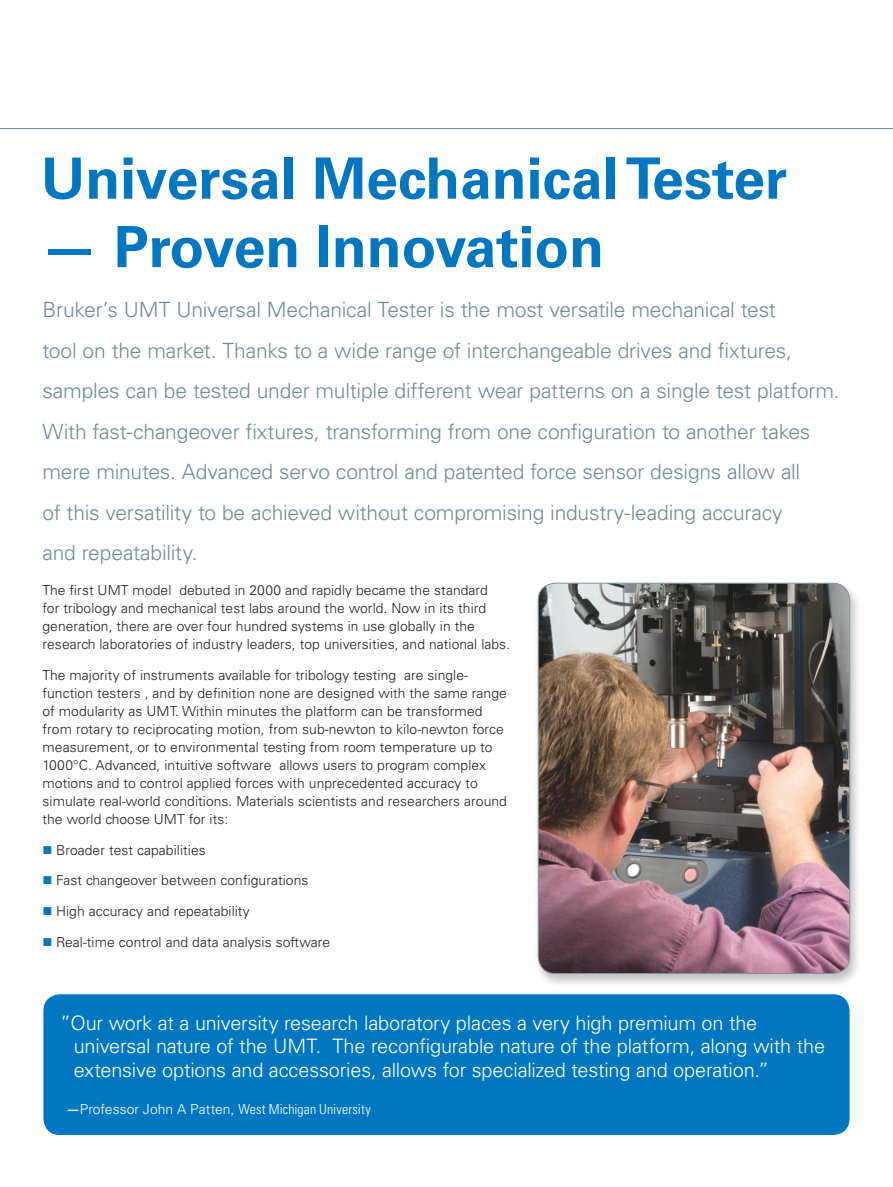
<style>
.page{position:relative;width:893px;height:1187px;background:#fff}
.page>*{position:absolute;margin:0;border:0;box-sizing:border-box;transform-origin:0 0}
.t1{font:700 57px "Univers LT Std";color:#0077c0}
.t2{font:300 21px/40.5px "Univers LT Std";letter-spacing:-.01em;color:#738a95}
.t3{font:300 19.8px/24px "Univers LT Std";letter-spacing:-.01em;color:#fff}
.t4{font:300 13.8px/18px "Univers LT Std";letter-spacing:.005em;color:#231f20}
.t5{font:300 condensed 13.8px "Univers LT Std";letter-spacing:.01em;color:#fff}
.s1{font-weight:700;font-stretch:normal}
.s2{font-stretch:normal}
</style>
<div class="page">
<hr style="left:0;top:128px;width:893px;height:1px;background:#738a95">
<div style="left:533px;top:581px;width:329px;height:407px;background:#231f20;opacity:.3"></div>
<img style="left:538px;top:583px;width:312px;height:390px">
<div style="left:538px;top:583px;width:312px;height:390px;border:1px solid #738a95;border-radius:17px"></div>
<div style="left:43px;top:993px;width:807px;height:142px;background:#0077c0;border-radius:17px"></div>
<div style="left:43px;top:993px;width:807px;height:142px;border:1px solid #fff;border-radius:17px"></div>
<h1 class="t1" style="left:41px;top:145px;width:748px">Universal Mechanical Tester</h1>
<h1 class="t1" style="left:41px;top:214px;width:564px">— Proven Innovation</h1>
<p class="t2" style="left:43px;top:289px;width:799px">Bruker’s UMT Universal Mechanical Tester is the most versatile mechanical test<br>tool on the market. Thanks to a wide range of interchangeable drives and fixtures, samples can be tested under multiple different wear patterns on a single test platform.<br>With fast-changeover fixtures, transforming from one configuration to another takes mere minutes. Advanced servo control and patented force sensor designs allow all<br>of this versatility to be achieved without compromising industry-leading accuracy<br>and repeatability.</p>
<p class="t4" style="left:43px;top:581px;width:469px">The first UMT model debuted in 2000 and rapidly became the standard<br>for tribology and mechanical test labs around the world. Now in its third generation, there are over four hundred systems in use globally in the research laboratories of industry leaders, top universities, and national labs.</p>
<p class="t4" style="left:43px;top:666px;width:466px">The majority of instruments available for tribology testing are single&shy;function testers , and by definition none are designed with the same range of modularity as UMT. Within minutes the platform can be transformed from rotary to reciprocating motion, from sub-newton to kilo-newton force measurement, or to environmental testing from room temperature up to 1000°C. Advanced, intuitive software allows users to program complex motions and to control applied forces with unprecedented accuracy to simulate real-world conditions. Materials scientists and researchers around the world choose UMT for its:</p>
<p class="t4" style="left:56px;top:840px;width:151px">Broader test capabilities</p>
<p class="t4" style="left:56px;top:871px;width:254px">Fast changeover between configurations</p>
<p class="t4" style="left:56px;top:902px;width:195px">High accuracy and repeatability</p>
<p class="t4" style="left:56px;top:933px;width:276px">Real-time control and data analysis software</p>
<p class="t3" style="left:74px;top:1010px;width:753px;text-indent:-13px">”Our work at a university research laboratory places a very high premium on the universal nature of the UMT. The reconfigurable nature of the platform, along with the extensive options and accessories, allows for specialized testing and operation.”</p>
<p class="t5" style="left:66px;top:1100px;width:306px"><span class="s1">—</span><span class="s2">Professor John A Patten,</span> West Michigan University</p>
</div>
